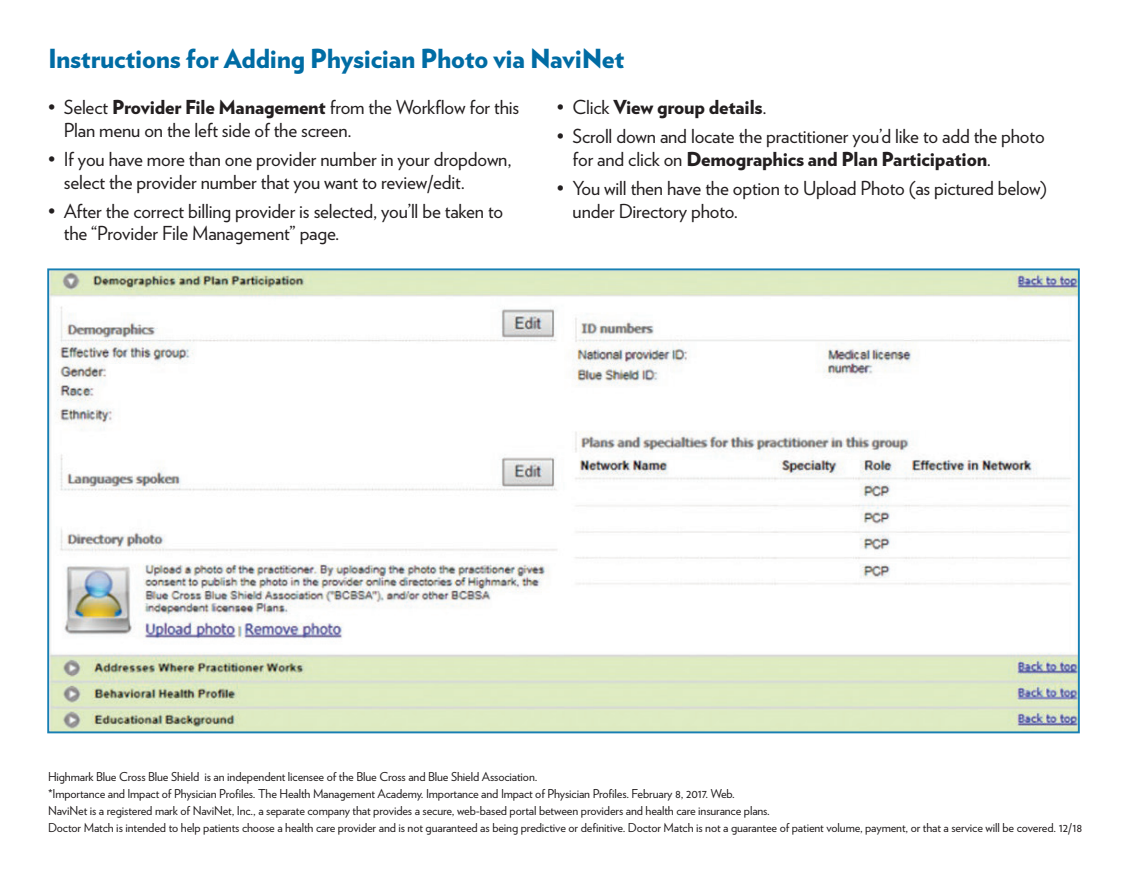
<style>
.page{position:relative;width:1134px;height:882px;background:#fff}
.page>*{position:absolute;margin:0;border:0;box-sizing:border-box;transform-origin:0 0}
.t1{font:900 26.25px "Verlag";letter-spacing:-.01em;color:#006ca4}
.t2{font:19.25px/22.8px "Verlag";letter-spacing:-.01em;color:#231f20}
.t3{font:900 19.25px "Verlag";letter-spacing:-.01em;color:#231f20}
.t4{font:12.25px/17.2px "Verlag";letter-spacing:-.01em;color:#231f20}
.s1{font-weight:400}
.s2{font-weight:900}
</style>
<div class="page">
<img style="left:50px;top:271px;width:1027px;height:459px">
<h1 class="t1" style="left:48px;top:37px;width:578px">Instructions for Adding Physician Photo via NaviNet</h1>
<h2 class="t3" style="left:557px;top:91px;width:211px"><span class="s1">• Click</span> View group details<span class="s1">.</span></h2>
<h2 class="t2" style="left:573px;top:124px;width:474px;text-indent:-16px">• Scroll down and locate the practitioner you’d like to add the photo for and click on <span class="s2">Demographics and Plan Participation</span>.</h2>
<h2 class="t2" style="left:573px;top:176px;width:476px;text-indent:-16px">• You will then have the option to Upload Photo (as pictured below) under Directory photo.</h2>
<h2 class="t2" style="left:64px;top:95px;width:457px;text-indent:-16px">• Select <span class="s2">Provider File Management</span> from the Workflow for this<br>Plan menu on the left side of the screen.</h2>
<h2 class="t2" style="left:64px;top:147px;width:449px;text-indent:-16px">• If you have more than one provider number in your dropdown, select the provider number that you want to review/edit.</h2>
<h2 class="t2" style="left:64px;top:198px;width:441px;text-indent:-16px">• After the correct billing provider is selected, you’ll be taken to the “Provider File Management” page.</h2>
<p class="t4" style="left:48px;top:767px;width:1036px">Highmark Blue Cross Blue Shield is an independent licensee of the Blue Cross and Blue Shield Association.<br>*Importance and Impact of Physician Profiles. The Health Management Academy. Importance and Impact of Physician Profiles. February 8, 2017. Web.<br>NaviNet is a registered mark of NaviNet, Inc., a separate company that provides a secure, web-based portal between providers and health care insurance plans.<br>Doctor Match is intended to help patients choose a health care provider and is not guaranteed as being predictive or definitive. Doctor Match is not a guarantee of patient volume, payment, or that a service will be covered. 12/18</p>
</div>
